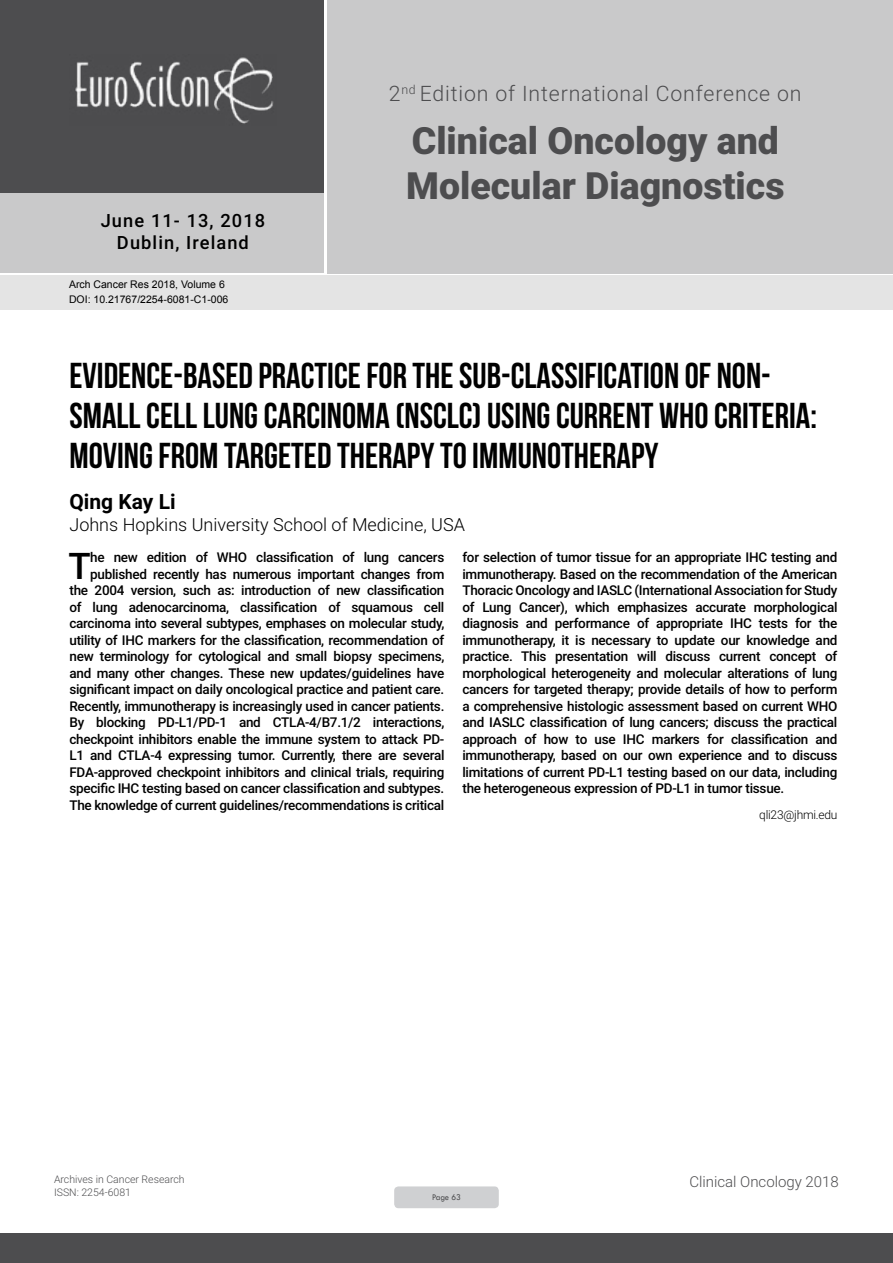
<style>
.page{position:relative;width:893px;height:1263px;background:#fff}
.page>*{position:absolute;margin:0;border:0;box-sizing:border-box;transform-origin:0 0}
.t1{font:900 37.5px/45px "Roboto";color:#4d4d4f}
.t2{font:500 36.75px "Roboto";color:#000}
.t3{font:36px/39.6px "Bebas Neue";color:#000}
.t4{font:300 21.3px "Roboto";letter-spacing:.04em;color:#4d4d4f}
.t5{font:700 21px "Roboto";color:#000}
.t6{font:500 18.3px/21.9px "Roboto";letter-spacing:.06em;color:#000;text-align:center}
.t7{font:300 18px "Roboto";color:#000}
.t8{font:300 15px "Roboto";color:#4d4d4f}
.t9{font:500 13.5px/16.5px "Roboto";letter-spacing:-.02em;color:#000;text-align:right}
.t10{font:300 12px "Roboto";letter-spacing:-.02em;color:#000}
.t11{font:10.5px/14.4px "Arial";color:#000}
.t12{font:300 10.5px "Roboto";color:#4d4d4f}
.t13{font:9px "Tw Cen";letter-spacing:-.02em;color:#4d4d4f;scale:.95 1}
</style>
<div class="page">
<div style="left:0;top:0;width:323px;height:193px;background:#4d4d4f"></div>
<div style="left:1px;top:193px;width:323px;height:80px;background:#c9c9ca"></div>
<div style="left:327px;top:0;width:566px;height:273px;background:#c9c9ca"></div>
<img style="left:75px;top:57px;width:199px;height:67px">
<div style="left:0;top:1233px;width:893px;height:30px;background:#4d4d4f"></div>
<div style="left:1px;top:275px;width:892px;height:35px;background:#e4e4e4"></div>
<div style="left:394px;top:1186px;width:105px;height:22px;background:#cfd0d2;border-radius:4px"></div>
<h3 class="t6" style="left:101px;top:209px;width:166px">June 11- 13, 2018<br>Dublin, Ireland</h3>
<p class="t11" style="left:69px;top:278px;width:161px">Arch Cancer Res 2018, Volume 6<br>DOI: 10.21767/2254-6081-C1-006</p>
<h3 class="t4" style="left:389px;top:78px;width:414px">2<sup>nd</sup> Edition of International Conference on</h3>
<h1 class="t1" style="left:406px;top:117px;width:380px">Clinical Oncology and<br>Molecular Diagnostics</h1>
<h3 class="t3" style="left:69px;top:356px;width:749px">EVIDENCE-BASED PRACTICE FOR THE SUB-CLASSIFICATION OF NON-<br>SMALL CELL LUNG CARCINOMA (NSCLC) USING CURRENT WHO CRITERIA:<br>MOVING FROM TARGETED THERAPY TO IMMUNOTHERAPY</h3>
<h3 class="t5" style="left:69px;top:487px;width:108px">Qing Kay Li</h3>
<h3 class="t7" style="left:69px;top:512px;width:397px">Johns Hopkins University School of Medicine, USA</h3>
<p class="t9" style="left:69px;top:549px;width:377px">he new edition of WHO classification of lung cancers published recently has numerous important changes from the 2004 version, such as: introduction of new classification of lung adenocarcinoma, classification of squamous cell carcinoma into several subtypes, emphases on molecular study, utility of IHC markers for the classification, recommendation of new terminology for cytological and small biopsy specimens, and many other changes. These new updates/guidelines have significant impact on daily oncological practice and patient care.<br>Recently, immunotherapy is increasingly used in cancer patients.<br>By blocking PD-L1/PD-1 and CTLA-4/B7.1/2 interactions, checkpoint inhibitors enable the immune system to attack PD-L1 and CTLA-4 expressing tumor. Currently, there are several FDA-approved checkpoint inhibitors and clinical trials, requiring specific IHC testing based on cancer classification and subtypes.<br>The knowledge of current guidelines/recommendations is critical</p>
<p class="t9" style="left:462px;top:549px;width:377px;text-align:justify">for selection of tumor tissue for an appropriate IHC testing and immunotherapy. Based on the recommendation of the American Thoracic Oncology and IASLC (International Association for Study of Lung Cancer), which emphasizes accurate morphological diagnosis and performance of appropriate IHC tests for the immunotherapy, it is necessary to update our knowledge and practice. This presentation will discuss current concept of morphological heterogeneity and molecular alterations of lung cancers for targeted therapy; provide details of how to perform a comprehensive histologic assessment based on current WHO and IASLC classification of lung cancers; discuss the practical approach of how to use IHC markers for classification and immunotherapy, based on our own experience and to discuss limitations of current PD-L1 testing based on our data, including the heterogeneous expression of PD-L1 in tumor tissue.</p>
<p class="t10" style="left:759px;top:806px;width:80px">qli23@jhmi.edu</p>
<h2 class="t2" style="left:69px;top:540px;width:24px">T</h2>
<p class="t12" style="left:54px;top:1172px;width:132px">Archives in Cancer Research</p>
<p class="t8" style="left:689px;top:1171px;width:151px">Clinical Oncology 2018</p>
<p class="t12" style="left:54px;top:1185px;width:78px">ISSN: 2254-6081</p>
<p class="t13" style="left:432px;top:1192px;width:32px">Page 63</p>
</div>
